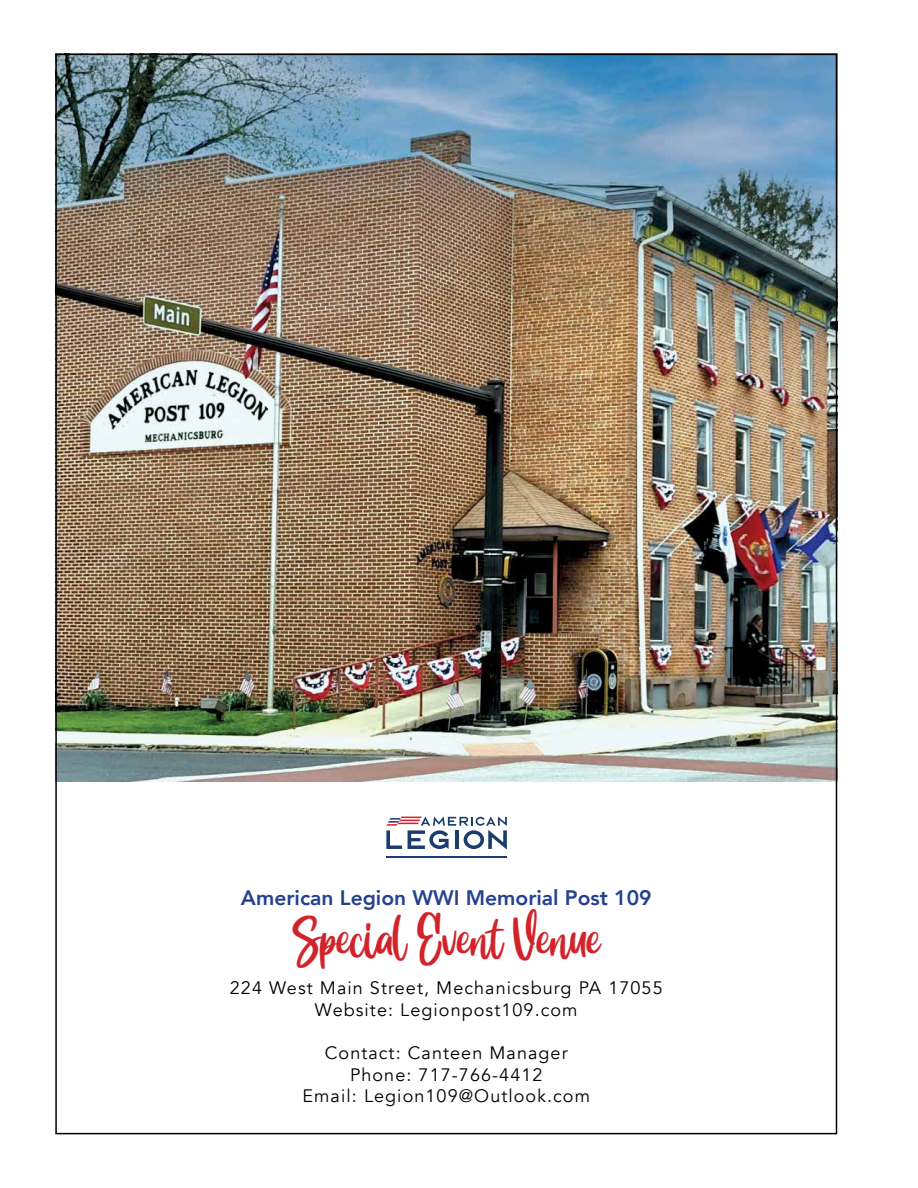
<style>
.page{position:relative;width:918px;height:1188px;background:#fff}
.page>*{position:absolute;margin:0;border:0;box-sizing:border-box;transform-origin:0 0}
.t1{font:800 21px "Avenir";color:#25408f}
.t2{font:21px "Duty Beauty Demo";color:#d2232a}
.t3{font:18px/21.6px "Avenir";letter-spacing:.06em;color:#000;text-align:center}
</style>
<div class="page">
<img style="left:58px;top:57px;width:776px;height:724px">
<svg style="left:386px;top:816px;width:121px;height:34px"></svg>
<hr style="left:386px;top:856px;width:121px;height:1px;background:#1b3d6d">
<p class="t1" style="left:241px;top:881px;width:412px">American Legion WWI Memorial Post 109</p>
<p class="t2" style="left:292px;top:933px;width:309px">Special Event Venue</p>
<p class="t3" style="left:230px;top:978px;width:434px">224 West Main Street, Mechanicsburg PA 17055<br>Website: Legionpost109.com</p>
<p class="t3" style="left:302px;top:1042px;width:289px">Contact: Canteen Manager<br>Phone: 717-766-4412<br>Email: Legion109@Outlook.com</p>
</div>
